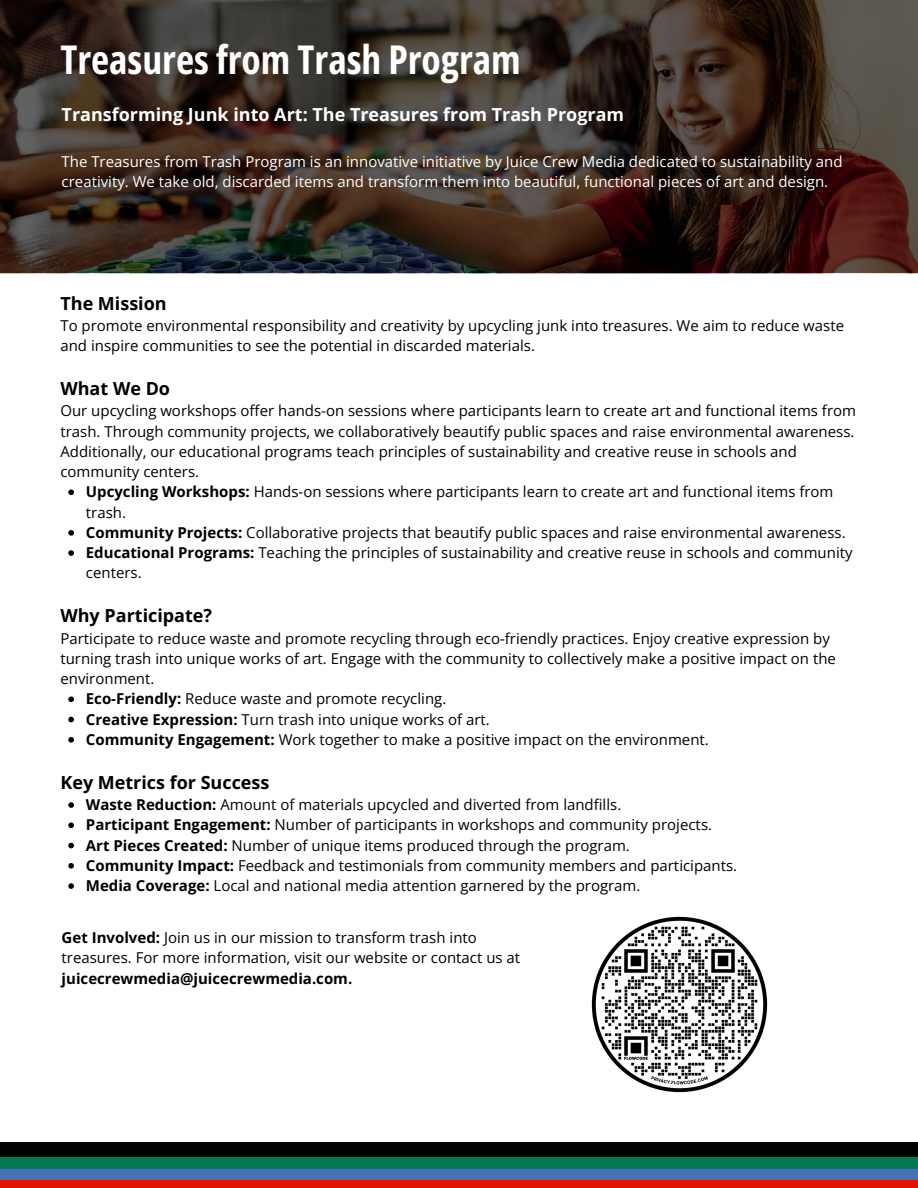
<style>
.page{position:relative;width:918px;height:1188px;background:#fff}
.page>*{position:absolute;margin:0;border:0;box-sizing:border-box;transform-origin:0 0}
.t1{font:700 39.6px "Open Sans Condensed";color:#fff}
.t2{font:700 18px "Open Sans";color:#000}
.t3{font:700 18px "Open Sans";color:#fff}
.t4{font:15px/20.2px "Open Sans";color:#000}
.t5{font:15px/20.2px "Open Sans";color:#fff}
.s1{font-weight:700}
</style>
<div class="page">
<div style="left:0;top:1149px;width:918px;height:23px;background:#067952"></div>
<div style="left:0;top:1169px;width:918px;height:19px;background:#3f73b6"></div>
<div style="left:0;top:1180px;width:918px;height:8px;background:#e11403"></div>
<div style="left:0;top:1142px;width:918px;height:15px;background:#000"></div>
<img style="left:0;top:0;width:918px;height:273px">
<svg style="left:68px;top:490px;width:6px;height:5px"></svg>
<svg style="left:68px;top:530px;width:6px;height:6px"></svg>
<svg style="left:68px;top:550px;width:6px;height:6px"></svg>
<svg style="left:68px;top:697px;width:6px;height:5px"></svg>
<svg style="left:68px;top:717px;width:6px;height:5px"></svg>
<svg style="left:68px;top:737px;width:6px;height:6px"></svg>
<svg style="left:68px;top:802px;width:6px;height:6px"></svg>
<svg style="left:68px;top:823px;width:6px;height:5px"></svg>
<svg style="left:68px;top:843px;width:6px;height:5px"></svg>
<svg style="left:68px;top:863px;width:6px;height:6px"></svg>
<svg style="left:68px;top:883px;width:6px;height:6px"></svg>
<img style="left:591px;top:916px;width:177px;height:177px">
<h1 class="t1" style="left:60px;top:32px;width:462px">Treasures from Trash Program</h1>
<p class="t3" style="left:62px;top:101px;width:564px">Transforming Junk into Art: The Treasures from Trash Program</p>
<p class="t5" style="left:62px;top:151px;width:782px">The Treasures from Trash Program is an innovative initiative by Juice Crew Media dedicated to sustainability and creativity. We take old, discarded items and transform them into beautiful, functional pieces of art and design.</p>
<h3 class="t2" style="left:60px;top:290px;width:108px">The Mission</h3>
<p class="t4" style="left:60px;top:315px;width:785px">To promote environmental responsibility and creativity by upcycling junk into treasures. We aim to reduce waste and inspire communities to see the potential in discarded materials.</p>
<p class="t2" style="left:60px;top:376px;width:111px">What We Do</p>
<p class="t4" style="left:60px;top:400px;width:797px">Our upcycling workshops offer hands-on sessions where participants learn to create art and functional items from trash. Through community projects, we collaboratively beautify public spaces and raise environmental awareness.<br>Additionally, our educational programs teach principles of sustainability and creative reuse in schools and community centers.</p>
<p class="t4" style="left:86px;top:481px;width:749px"><span class="s1">Upcycling Workshops:</span> Hands-on sessions where participants learn to create art and functional items from trash.</p>
<p class="t4" style="left:86px;top:522px;width:761px"><span class="s1">Community Projects:</span> Collaborative projects that beautify public spaces and raise environmental awareness.</p>
<p class="t4" style="left:86px;top:542px;width:768px"><span class="s1">Educational Programs:</span> Teaching the principles of sustainability and creative reuse in schools and community centers.</p>
<p class="t2" style="left:60px;top:603px;width:153px">Why Participate?</p>
<p class="t4" style="left:60px;top:628px;width:777px">Participate to reduce waste and promote recycling through eco-friendly practices. Enjoy creative expression by turning trash into unique works of art. Engage with the community to collectively make a positive impact on the environment.</p>
<p class="t4" style="left:86px;top:688px;width:362px"><span class="s1">Eco-Friendly:</span> Reduce waste and promote recycling.</p>
<p class="t4" style="left:86px;top:709px;width:405px"><span class="s1">Creative Expression:</span> Turn trash into unique works of art.</p>
<p class="t4" style="left:86px;top:729px;width:624px"><span class="s1">Community Engagement:</span> Work together to make a positive impact on the environment.</p>
<p class="t2" style="left:60px;top:770px;width:211px">Key Metrics for Success</p>
<p class="t4" style="left:86px;top:794px;width:537px"><span class="s1">Waste Reduction:</span> Amount of materials upcycled and diverted from landfills.</p>
<h3 class="t4" style="left:86px;top:814px;width:628px"><span class="s1">Participant Engagement:</span> Number of participants in workshops and community projects.</h3>
<p class="t4" style="left:86px;top:835px;width:545px"><span class="s1">Art Pieces Created:</span> Number of unique items produced through the program.</p>
<p class="t4" style="left:86px;top:855px;width:653px"><span class="s1">Community Impact:</span> Feedback and testimonials from community members and participants.</p>
<p class="t4" style="left:86px;top:875px;width:556px"><span class="s1">Media Coverage:</span> Local and national media attention garnered by the program.</p>
<p class="t4" style="left:62px;top:927px;width:460px"><span class="s1">Get Involved:</span> Join us in our mission to transform trash into treasures. For more information, visit our website or contact us at <span class="s1">juicecrewmedia@juicecrewmedia.com.</span></p>
</div>
